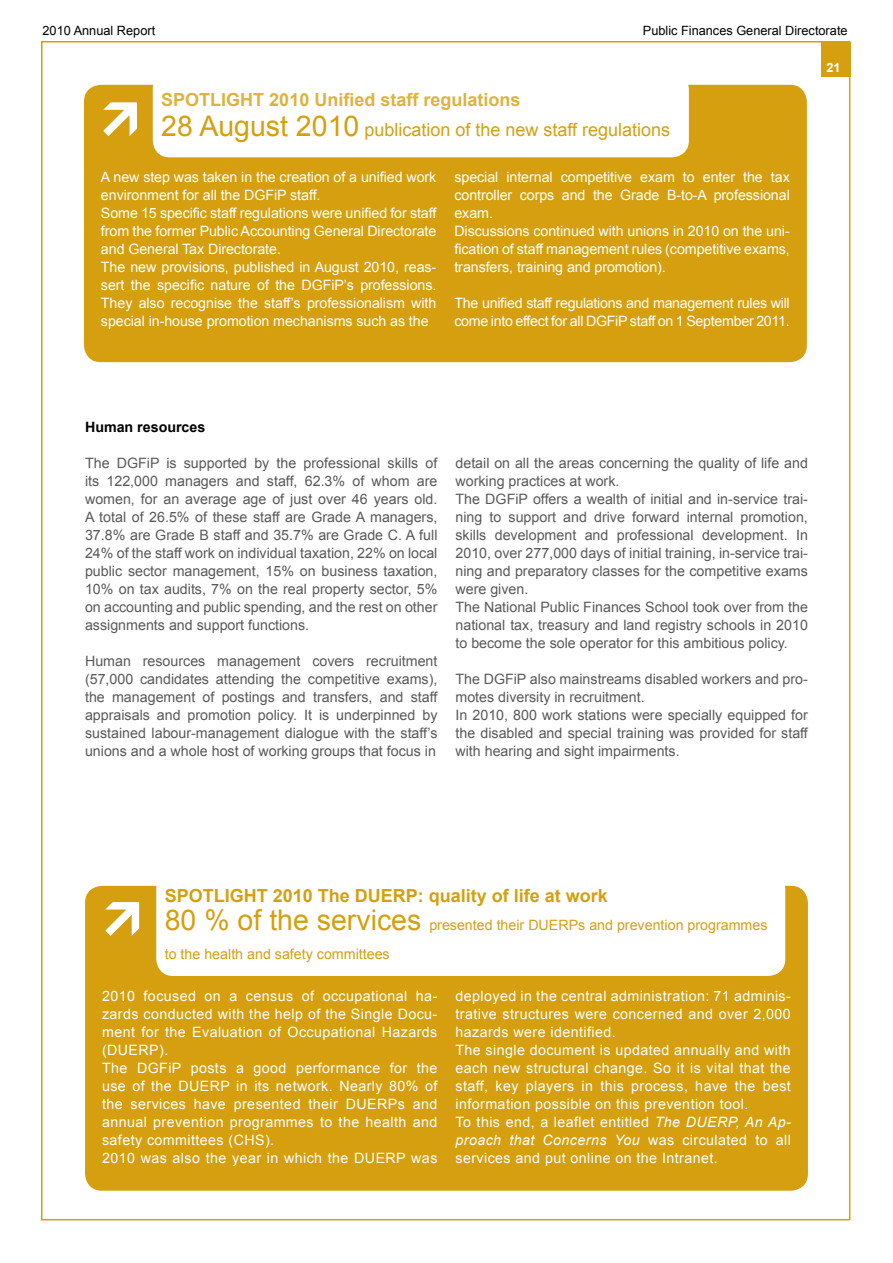
<style>
.page{position:relative;width:893px;height:1263px;background:#fff}
.page>*{position:absolute;margin:0;border:0;box-sizing:border-box;transform-origin:0 0}
.t1{font:700 18px/30px "Arial";color:#ddb23f}
.t2{font:700 18px "Arial";color:#d59f0f}
.t3{font:14.25px/18px "Arial";color:#58595b;text-align:justify}
.t4{font:14.25px/18px "Arial";letter-spacing:.03em;color:#fff}
.t5{font:14.25px/18px "Arial";letter-spacing:-.005em;color:#fff}
.t6{font:14.25px/28.5px "Arial";color:#d59f0f}
.t7{font:700 14.25px "Arial";color:#000}
.t8{font:12.75px "Arial";color:#000}
.t9{font:700 12.75px "Arial";color:#fff}
.s1{font-weight:400;font-size:28.5px;color:#d59f0f}
.s2{font-weight:400;color:#d59f0f}
.s3{font-size:28.5px}
.s4{font-style:italic}
</style>
<div class="page">
<div style="left:821px;top:43px;width:29px;height:34px;background:#d59f0f"></div>
<div style="left:84px;top:85px;width:723px;height:277px;background:#d59f0f;border-radius:17px"></div>
<div style="left:153px;top:72px;width:536px;height:85px;background:#fff;border-radius:17px"></div>
<div style="left:85px;top:886px;width:723px;height:305px;background:#d59f0f;border-radius:17px"></div>
<div style="left:156px;top:872px;width:629px;height:104px;background:#fff;border-radius:17px"></div>
<p class="t8" style="left:43px;top:22px;width:114px">2010 Annual Report</p>
<p class="t8" style="left:643px;top:22px;width:206px">Public Finances General Directorate</p>
<p class="t9" style="left:826px;top:59px;width:16px">21</p>
<p class="t1" style="left:161px;top:86px;width:510px">SPOTLIGHT 2010 Unified staff regulations<br><span class="s1">28 August 2010</span> <span class="s2">publication of the new staff regulations</span></p>
<p class="t5" style="left:101px;top:168px;width:337px">A new step was taken in the creation of a unified work environment for all the DGFiP staff.<br>Some 15 specific staff regulations were unified for staff from the former Public Accounting General Directorate and General Tax Directorate.<br>The new provisions, published in August 2010, reas&shy;sert the specific nature of the DGFiP’s professions.<br>They also recognise the staff’s professionalism with special in-house promotion mechanisms such as the</p>
<p class="t5" style="left:454px;top:168px;width:337px">special internal competitive exam to enter the tax controller corps and the Grade B-to-A professional exam.<br>Discussions continued with unions in 2010 on the uni&shy;fication of staff management rules (competitive exams, transfers, training and promotion).</p>
<p class="t5" style="left:454px;top:294px;width:337px">The unified staff regulations and management rules will come into effect for all DGFiP staff on 1 September 2011.</p>
<p class="t7" style="left:85px;top:418px;width:122px">Human resources</p>
<p class="t3" style="left:85px;top:454px;width:354px">The DGFiP is supported by the professional skills of its 122,000 managers and staff, 62.3% of whom are women, for an average age of just over 46 years old.<br>A total of 26.5% of these staff are Grade A managers, 37.8% are Grade B staff and 35.7% are Grade C. A full 24% of the staff work on individual taxation, 22% on local public sector management, 15% on business taxation, 10% on tax audits, 7% on the real property sector, 5% on accounting and public spending, and the rest on other assignments and support functions.</p>
<p class="t3" style="left:85px;top:652px;width:354px">Human resources management covers recruitment (57,000 candidates attending the competitive exams), the management of postings and transfers, and staff appraisals and promotion policy. It is underpinned by sustained labour-management dialogue with the staff’s unions and a whole host of working groups that focus in</p>
<p class="t3" style="left:455px;top:454px;width:354px;text-align:left">detail on all the areas concerning the quality of life and working practices at work.<br>The DGFiP offers a wealth of initial and in-service trai&shy;ning to support and drive forward internal promotion, skills development and professional development. In 2010, over 277,000 days of initial training, in-service trai&shy;ning and preparatory classes for the competitive exams were given.<br>The National Public Finances School took over from the national tax, treasury and land registry schools in 2010 to become the sole operator for this ambitious policy.</p>
<p class="t3" style="left:455px;top:670px;width:354px;text-align:left">The DGFiP also mainstreams disabled workers and pro&shy;motes diversity in recruitment.<br>In 2010, 800 work stations were specially equipped for the disabled and special training was provided for staff with hearing and sight impairments.</p>
<p class="t2" style="left:165px;top:883px;width:445px">SPOTLIGHT 2010 The DUERP: quality of life at work</p>
<p class="t6" style="left:165px;top:911px;width:604px"><span class="s3">80 % of the services</span> presented their DUERPs and prevention programmes to the health and safety committees</p>
<p class="t4" style="left:102px;top:987px;width:337px">2010 focused on a census of occupational ha&shy;zards conducted with the help of the Single Docu&shy;ment for the Evaluation of Occupational Hazards (DUERP).<br>The DGFiP posts a good performance for the use of the DUERP in its network. Nearly 80% of the services have presented their DUERPs and annual prevention programmes to the health and safety committees (CHS).<br>2010 was also the year in which the DUERP was</p>
<p class="t4" style="left:455px;top:987px;width:337px">deployed in the central administration: 71 adminis&shy;trative structures were concerned and over 2,000 hazards were identified.<br>The single document is updated annually and with each new structural change. So it is vital that the staff, key players in this process, have the best information possible on this prevention tool.<br>To this end, a leaflet entitled <span class="s4">The DUERP, An Ap&shy;proach that Concerns You</span> was circulated to all services and put online on the Intranet.</p>
</div>
